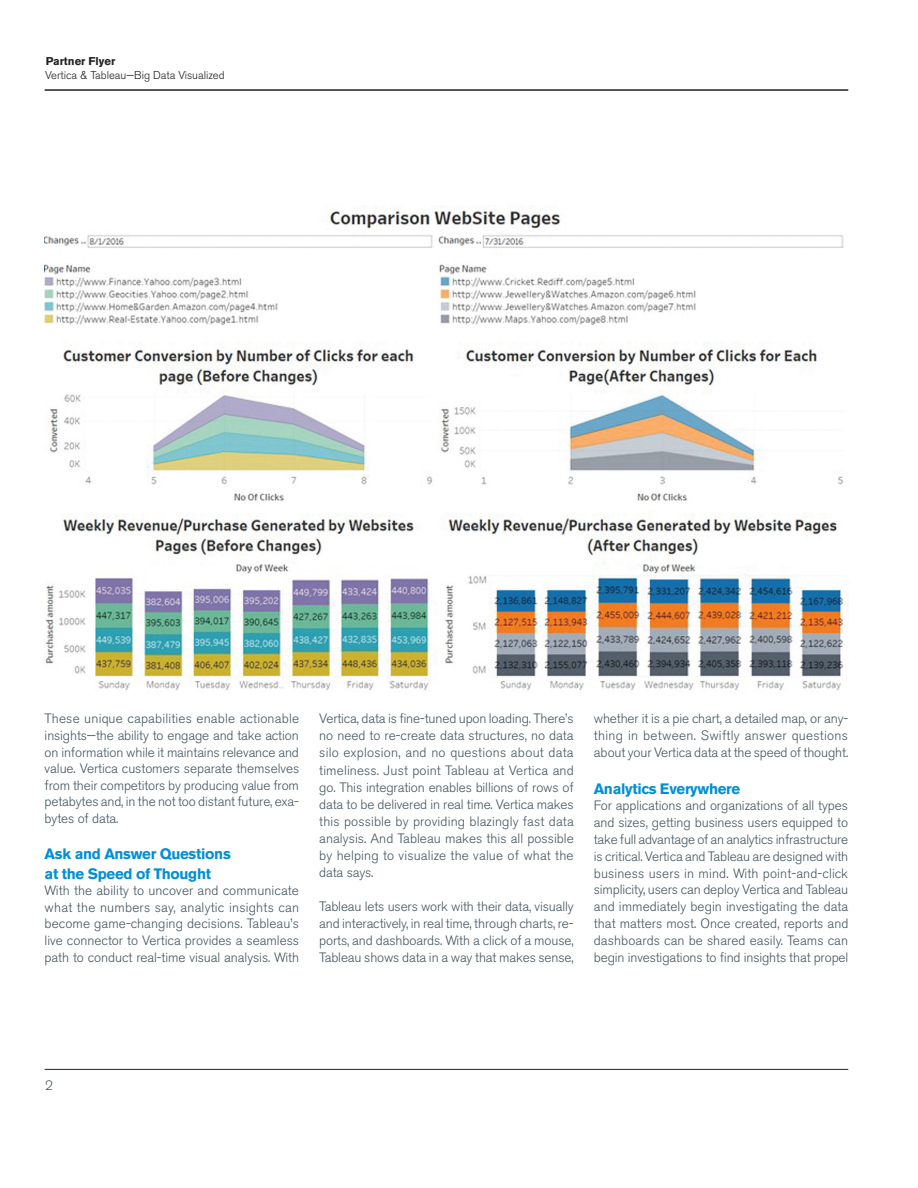
<style>
.page{position:relative;width:918px;height:1188px;background:#fff}
.page>*{position:absolute;margin:0;border:0;box-sizing:border-box;transform-origin:0 0}
.subhead_10_13-red{font:700 15px/19.5px "Akzidenz Grotesk BE";letter-spacing:-.02em;color:#008fd5}
.body_9_11{font:300 13.5px/17px "Akzidenz Grotesk BE";letter-spacing:-.01em;color:#45555f;text-align:justify}
.body1{font:300 13.5px "Akzidenz Grotesk BE";color:#45555f}
.t1{font:300 11.25px "Akzidenz Grotesk BE";color:#231f20}
.t2{font:700 11.25px "Akzidenz Grotesk BE";color:#231f20}
</style>
<div class="page">
<hr style="left:45px;top:1069px;width:803px;height:1px;background:#231f20">
<hr style="left:45px;top:89px;width:803px;height:2px;background:#231f20">
<img style="left:45px;top:205px;width:803px;height:485px">
<p class="t2" style="left:46px;top:54px;width:71px">Partner Flyer</p>
<p class="t1" style="left:45px;top:69px;width:181px">Vertica &amp; Tableau—Big Data Visualized</p>
<p class="body_9_11" style="left:45px;top:711px;width:256px;line-height:16.5px">These unique capabilities enable actionable insights—the ability to engage and take action on information while it maintains relevance and value. Vertica customers separate themselves from their competitors by producing value from petabytes and, in the not too distant future, exa&shy;bytes of data.</p>
<p class="subhead_10_13-red" style="left:45px;top:844px;width:188px">Ask and Answer Questions at the Speed of Thought</p>
<p class="body_9_11" style="left:45px;top:883px;width:256px;line-height:16.5px">With the ability to uncover and communicate what the numbers say, analytic insights can become game-changing decisions. Tableau’s live connector to Vertica provides a seamless path to conduct real-time visual analysis. With</p>
<p class="body_9_11" style="left:319px;top:711px;width:256px">Vertica, data is fine-tuned upon loading. There’s no need to re-create data structures, no data silo explosion, and no questions about data timeliness. Just point Tableau at Vertica and go. This integration enables billions of rows of data to be delivered in real time. Vertica makes this possible by providing blazingly fast data analysis. And Tableau makes this all possible by helping to visualize the value of what the data says.</p>
<p class="body_9_11" style="left:319px;top:898px;width:256px">Tableau lets users work with their data, visually and interactively, in real time, through charts, re&shy;ports, and dashboards. With a click of a mouse, Tableau shows data in a way that makes sense,</p>
<p class="body_9_11" style="left:594px;top:711px;width:256px">whether it is a pie chart, a detailed map, or any&shy;thing in between. Swiftly answer questions about your Vertica data at the speed of thought.</p>
<p class="subhead_10_13-red" style="left:594px;top:779px;width:148px">Analytics Everywhere</p>
<p class="body_9_11" style="left:594px;top:798px;width:256px">For applications and organizations of all types and sizes, getting business users equipped to take full advantage of an analytics infrastructure is critical. Vertica and Tableau are designed with business users in mind. With point-and-click simplicity, users can deploy Vertica and Tableau and immediately begin investigating the data that matters most. Once created, reports and dashboards can be shared easily. Teams can begin investigations to find insights that propel</p>
<p class="body1" style="left:45px;top:1078px;width:9px">2</p>
</div>
